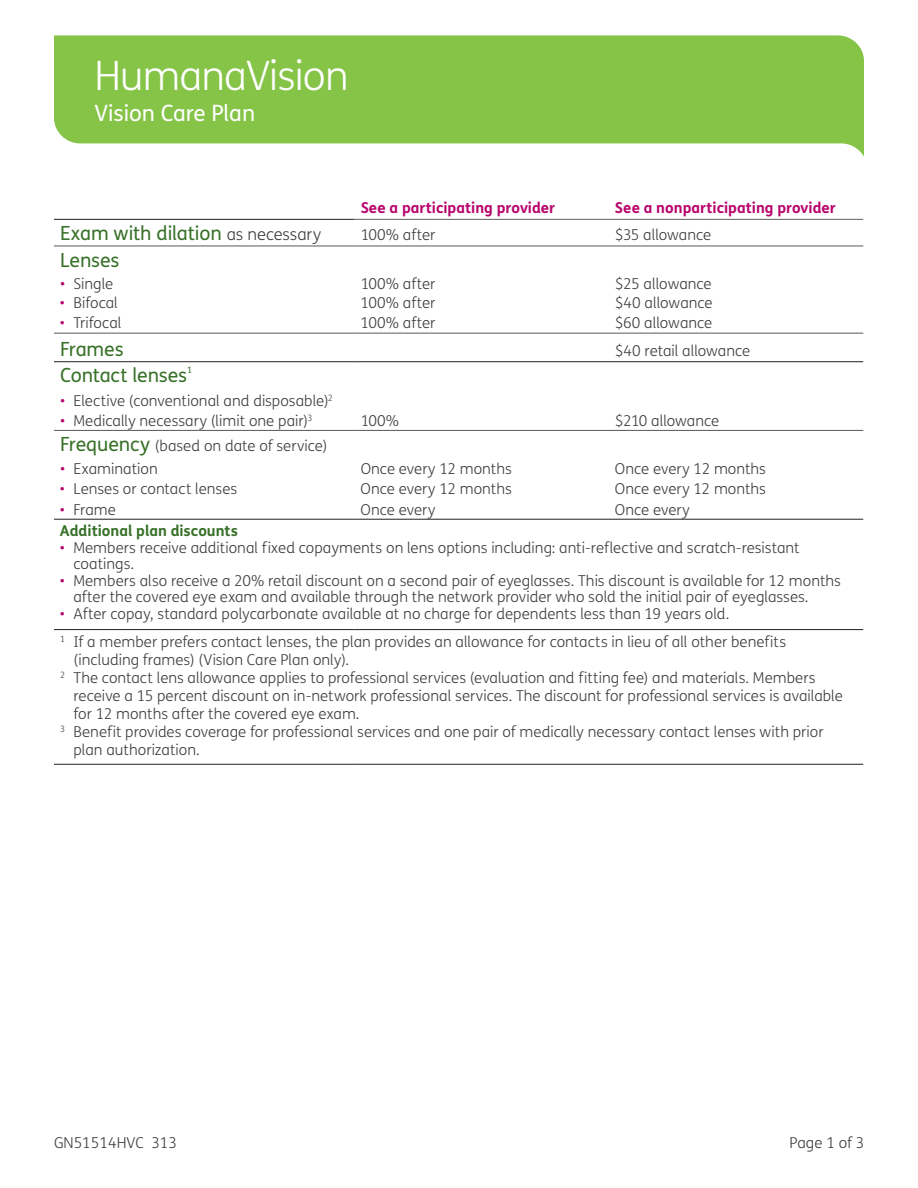
<style>
.page{position:relative;width:918px;height:1188px;background:#fff}
.page>*{position:absolute;margin:0;border:0;box-sizing:border-box;transform-origin:0 0}
.t1{font:300 40.5px "FS Humana";letter-spacing:-.02em;color:#fff}
.t2{font:22.5px "FS Humana";color:#fff}
.t3{font:19.5px "FS Humana";letter-spacing:-.01em;color:#387129}
.t4{font:300 15px/16.5px "FS Humana";color:#3e3e3f}
.t5{font:700 15px "FS Humana";color:#b7046c}
.t6{font:700 15px "FS Humana";color:#387129}
.t7{font:8.7px "FS Humana";color:#387129}
.s1{font-weight:300;font-size:16.5px;color:#3e3e3f}
.s2{color:#b7046c}
.s3{font-weight:400;font-size:19.5px;color:#387129}
</style>
<div class="page">
<svg style="left:54px;top:35px;width:810px;height:122px;fill:#85c447"></svg>
<hr style="left:54px;top:246px;width:301px;height:1px;background:#57585a">
<hr style="left:355px;top:246px;width:254px;height:1px;background:#57585a">
<hr style="left:609px;top:246px;width:254px;height:1px;background:#57585a">
<hr style="left:54px;top:430px;width:301px;height:1px;background:#57585a">
<hr style="left:355px;top:430px;width:254px;height:1px;background:#57585a">
<hr style="left:609px;top:430px;width:254px;height:1px;background:#57585a">
<hr style="left:54px;top:219px;width:301px;height:1px;background:#231f20">
<hr style="left:54px;top:361px;width:301px;height:1px;background:#231f20">
<hr style="left:355px;top:361px;width:254px;height:1px;background:#231f20">
<hr style="left:609px;top:361px;width:254px;height:1px;background:#231f20">
<hr style="left:54px;top:519px;width:301px;height:1px;background:#231f20">
<hr style="left:355px;top:519px;width:254px;height:1px;background:#231f20">
<hr style="left:609px;top:519px;width:254px;height:1px;background:#231f20">
<hr style="left:54px;top:629px;width:301px;height:1px;background:#231f20">
<hr style="left:355px;top:629px;width:254px;height:1px;background:#231f20">
<hr style="left:609px;top:629px;width:254px;height:1px;background:#231f20">
<hr style="left:54px;top:764px;width:301px;height:1px;background:#231f20">
<hr style="left:355px;top:764px;width:254px;height:1px;background:#231f20">
<hr style="left:609px;top:764px;width:254px;height:1px;background:#231f20">
<hr style="left:54px;top:333px;width:301px;height:1px;background:#57585a">
<hr style="left:355px;top:333px;width:254px;height:1px;background:#57585a">
<hr style="left:609px;top:333px;width:254px;height:1px;background:#57585a">
<hr style="left:355px;top:219px;width:254px;height:1px;background:#5f5f62">
<hr style="left:609px;top:219px;width:254px;height:1px;background:#5f5f62">
<h1 class="t1" style="left:94px;top:48px;width:256px">HumanaVision</h1>
<h2 class="t2" style="left:94px;top:97px;width:162px">Vision Care Plan</h2>
<p class="t5" style="left:361px;top:196px;width:196px">See a participating provider</p>
<p class="t5" style="left:615px;top:196px;width:222px">See a nonparticipating provider</p>
<h3 class="t3" style="left:60px;top:220px;width:263px">Exam with dilation <span class="s1">as necessary</span></h3>
<p class="t4" style="left:361px;top:226px;width:76px">100% after</p>
<p class="t4" style="left:615px;top:226px;width:98px">$35 allowance</p>
<h3 class="t3" style="left:60px;top:246px;width:61px">Lenses</h3>
<p class="t4" style="left:60px;top:275px;width:55px"><span class="s2">•</span> Single</p>
<p class="t4" style="left:361px;top:275px;width:76px">100% after</p>
<p class="t4" style="left:615px;top:275px;width:98px">$25 allowance</p>
<p class="t4" style="left:60px;top:294px;width:60px"><span class="s2">•</span> Bifocal</p>
<p class="t4" style="left:361px;top:294px;width:76px">100% after</p>
<p class="t4" style="left:615px;top:294px;width:99px">$40 allowance</p>
<p class="t4" style="left:60px;top:315px;width:63px"><span class="s2">•</span> Trifocal</p>
<p class="t4" style="left:361px;top:315px;width:76px">100% after</p>
<p class="t4" style="left:615px;top:315px;width:99px">$60 allowance</p>
<h3 class="t3" style="left:60px;top:335px;width:65px">Frames</h3>
<p class="t4" style="left:615px;top:342px;width:137px">$40 retail allowance</p>
<h3 class="t3" style="left:60px;top:362px;width:129px">Contact lenses</h3>
<p class="t7" style="left:187px;top:364px;width:6px">1</p>
<p class="t4" style="left:60px;top:392px;width:274px"><span class="s2">•</span> Elective (conventional and disposable)<sup>2</sup></p>
<p class="t4" style="left:60px;top:412px;width:254px"><span class="s2">•</span> Medically necessary (limit one pair)<sup>3</sup></p>
<p class="t4" style="left:361px;top:412px;width:40px">100%</p>
<p class="t4" style="left:615px;top:412px;width:106px">$210 allowance</p>
<p class="t4" style="left:60px;top:437px;width:269px"><span class="s3">Frequency</span> (based on date of service)</p>
<p class="t4" style="left:60px;top:460px;width:99px"><span class="s2">•</span> Examination</p>
<p class="t4" style="left:361px;top:460px;width:153px">Once every 12 months</p>
<p class="t4" style="left:615px;top:460px;width:153px">Once every 12 months</p>
<p class="t4" style="left:60px;top:481px;width:179px"><span class="s2">•</span> Lenses or contact lenses</p>
<p class="t4" style="left:361px;top:481px;width:153px">Once every 12 months</p>
<p class="t4" style="left:615px;top:481px;width:153px">Once every 12 months</p>
<p class="t4" style="left:60px;top:501px;width:57px"><span class="s2">•</span> Frame</p>
<p class="t4" style="left:361px;top:501px;width:76px">Once every</p>
<p class="t4" style="left:615px;top:501px;width:76px">Once every</p>
<p class="t6" style="left:60px;top:520px;width:180px">Additional plan discounts</p>
<p class="t4" style="left:73px;top:539px;width:728px;text-indent:-14px"><span class="s2">•</span> Members receive additional fixed copayments on lens options including: anti-reflective and scratch-resistant coatings.</p>
<p class="t4" style="left:73px;top:572px;width:769px;text-indent:-14px"><span class="s2">•</span> Members also receive a 20% retail discount on a second pair of eyeglasses. This discount is available for 12 months after the covered eye exam and available through the network provider who sold the initial pair of eyeglasses.</p>
<p class="t4" style="left:60px;top:599px;width:728px;line-height:27.9px"><span class="s2">•</span> After copay, standard polycarbonate available at no charge for dependents less than 19 years old.<br><sup>1</sup> If a member prefers contact lenses, the plan provides an allowance for contacts in lieu of all other benefits</p>
<p class="t4" style="left:73px;top:651px;width:277px">(including frames) (Vision Care Plan only).</p>
<p class="t4" style="left:60px;top:669px;width:757px"><sup>2</sup> The contact lens allowance applies to professional services (evaluation and fitting fee) and materials. Members</p>
<p class="t4" style="left:73px;top:687px;width:771px">receive a 15 percent discount on in-network professional services. The discount for professional services is available</p>
<p class="t4" style="left:73px;top:705px;width:288px">for 12 months after the covered eye exam.</p>
<p class="t4" style="left:60px;top:723px;width:765px"><sup>3</sup> Benefit provides coverage for professional services and one pair of medically necessary contact lenses with prior</p>
<p class="t4" style="left:73px;top:741px;width:128px">plan authorization.</p>
<p class="t4" style="left:54px;top:1134px;width:125px">GN51514HVC 313</p>
<p class="t4" style="left:790px;top:1134px;width:76px">Page 1 of 3</p>
</div>
